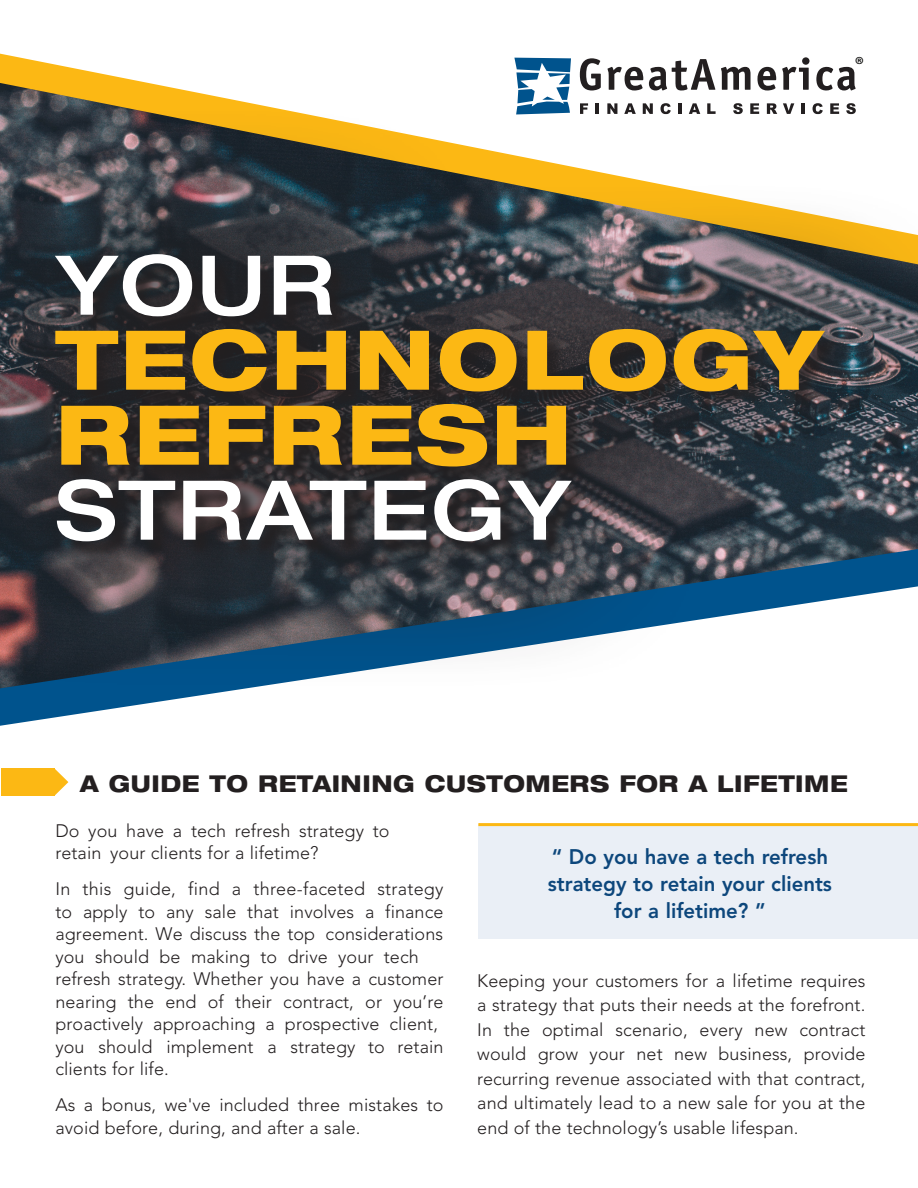
<style>
.page{position:relative;width:918px;height:1188px;background:#fff}
.page>*{position:absolute;margin:0;border:0;box-sizing:border-box;transform-origin:0 0}
.Subtitle{font:800 expanded 82.5px/75px "Helvetica Neue LT Std";letter-spacing:.025em;color:#fcb814}
.Subtitle-2{font:800 expanded 23.25px "Helvetica Neue LT Std";letter-spacing:.025em;color:#231f20;scale:.93 1}
.t1{font:22.05px "Myriad Pro";color:#050504}
.Body{font:800 21px/27px "Avenir LT Std";color:#0d477c;text-align:center}
.Body-2{font:300 18px/22.5px "Avenir LT Std";letter-spacing:.005em;color:#231f20}
.s1{font-weight:500;color:#fff}
</style>
<div class="page">
<svg style="left:0;top:692px;width:222px;height:91px"></svg>
<svg style="left:0;top:53px;width:853px;height:50px"></svg>
<svg style="left:580px;top:58px;width:21px;height:33px"></svg>
<svg style="left:608px;top:67px;width:35px;height:24px"></svg>
<svg style="left:649px;top:59px;width:66px;height:32px"></svg>
<svg style="left:721px;top:67px;width:30px;height:23px"></svg>
<svg style="left:757px;top:67px;width:19px;height:24px"></svg>
<svg style="left:782px;top:57px;width:27px;height:33px"></svg>
<svg style="left:816px;top:67px;width:40px;height:23px"></svg>
<svg style="left:514px;top:58px;width:57px;height:45px"></svg>
<div style="left:0;top:103px;width:918px;height:589px;background:#231f20;opacity:.75"></div>
<div style="left:1px;top:768px;width:53px;height:28px;background:#fcb814"></div>
<svg style="left:54px;top:768px;width:14px;height:28px"></svg>
<div style="left:478px;top:825px;width:440px;height:114px;background:#eaeff6"></div>
<hr style="left:478px;top:823px;width:440px;height:3px;background:#fcb814">
<p class="t1" style="left:855px;top:52px;width:11px">®</p>
<p class="Subtitle" style="left:55px;top:245px;width:769px"><span class="s1">YOUR<br></span>TECHNOLOGY<br>REFRESH<br><span class="s1">STRATEGY</span></p>
<p class="Subtitle-2" style="left:80px;top:769px;width:827px">A GUIDE TO RETAINING CUSTOMERS FOR A LIFETIME</p>
<p class="Body-2" style="left:55px;top:819px;width:336px">Do you have a tech refresh strategy to retain your clients for a lifetime?</p>
<p class="Body-2" style="left:55px;top:878px;width:390px">In this guide, find a three-faceted strategy to apply to any sale that involves a finance agreement. We discuss the top considerations you should be making to drive your tech refresh strategy. Whether you have a customer nearing the end of their contract, or you’re proactively approaching a prospective client,</p>
<p class="Body-2" style="left:55px;top:1035px;width:390px">you should implement a strategy to retain clients for life.</p>
<p class="Body-2" style="left:55px;top:1094px;width:390px">As a bonus, we've included three mistakes to avoid before, during, and after a sale.</p>
<p class="Body" style="left:548px;top:843px;width:286px">“ Do you have a tech refresh strategy to retain your clients for a lifetime? ”</p>
<p class="Body-2" style="left:477px;top:968px;width:390px;line-height:24.6px;text-align:justify">Keeping your customers for a lifetime requires a strategy that puts their needs at the forefront.<br>In the optimal scenario, every new contract would grow your net new business, provide recurring revenue associated with that contract, and ultimately lead to a new sale for you at the end of the technology’s usable lifespan.</p>
</div>
